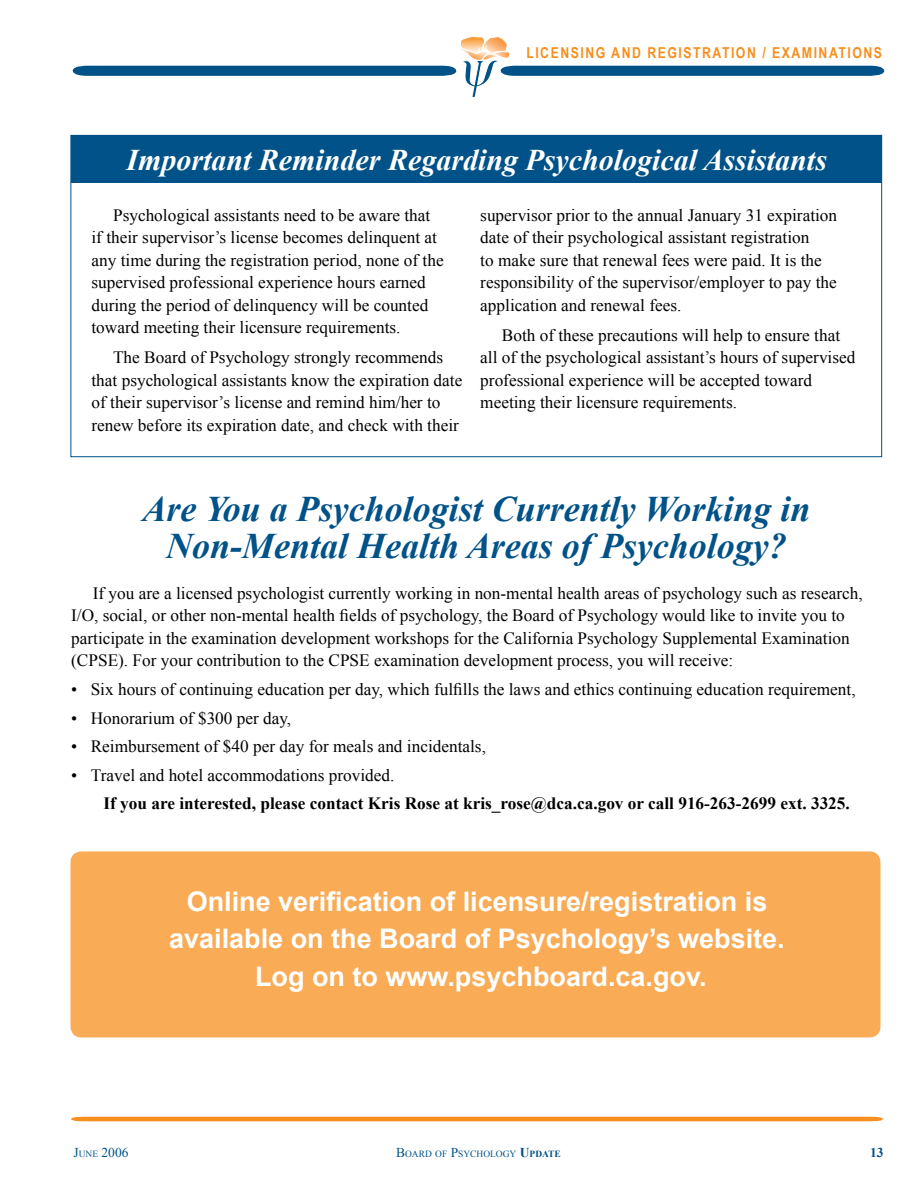
<style>
.page{position:relative;width:918px;height:1188px;background:#fff}
.page>*{position:absolute;margin:0;border:0;box-sizing:border-box;transform-origin:0 0}
.t1{font:italic 700 36px/37.5px "Times New Roman";color:#005288;text-align:center}
.t2{font:italic 700 30px "Times New Roman";color:#fff}
.t3{font:700 27px/37.5px "Arial";color:#fff;text-align:center}
.t4{font:17.25px/22.5px "Times New Roman";color:#000}
.t5{font:700 17.25px "Times New Roman";color:#000}
.t6{font:700 15px "Arial Narrow";letter-spacing:.1em;color:#f78f1e}
.t7{font:13.5px "Times New Roman";color:#005288}
.t8{font:700 13.5px "Times New Roman";color:#005288}
.t9{font:9.45px "Times New Roman";color:#005288}
.s1{font-size:9.45px}
.s2{font-size:13.5px}
.s3{font-weight:700;font-size:13.5px}
.s4{font-weight:700}
</style>
<div class="page">
<svg style="left:72px;top:36px;width:813px;height:61px"></svg>
<div style="left:71px;top:135px;width:811px;height:48px;background:#005288"></div>
<div style="left:71px;top:851px;width:809px;height:186px;background:#f9ab56;border-radius:11px"></div>
<svg style="left:71px;top:1116px;width:812px;height:6px;background:#f8a954"></svg>
<p class="t6" style="left:526px;top:44px;width:357px">LICENSING AND REGISTRATION / EXAMINATIONS</p>
<p class="t2" style="left:126px;top:143px;width:702px">Important Reminder Regarding Psychological Assistants</p>
<p class="t4" style="left:113px;top:203px;width:319px">Psychological assistants need to be aware that</p>
<p class="t4" style="left:480px;top:204px;width:358px">supervisor prior to the annual January 31 expiration</p>
<p class="t4" style="left:92px;top:226px;width:347px">if their supervisor’s license becomes delinquent at</p>
<p class="t4" style="left:480px;top:226px;width:331px">date of their psychological assistant registration</p>
<p class="t4" style="left:92px;top:248px;width:354px">any time during the registration period, none of the</p>
<p class="t4" style="left:480px;top:249px;width:343px">to make sure that renewal fees were paid. It is the</p>
<p class="t4" style="left:92px;top:271px;width:336px">supervised professional experience hours earned</p>
<p class="t4" style="left:480px;top:271px;width:358px">responsibility of the supervisor/employer to pay the</p>
<p class="t4" style="left:92px;top:293px;width:338px">during the period of delinquency will be counted</p>
<p class="t4" style="left:480px;top:294px;width:203px">application and renewal fees.</p>
<p class="t4" style="left:92px;top:316px;width:310px">toward meeting their licensure requirements.</p>
<p class="t4" style="left:502px;top:324px;width:340px">Both of these precautions will help to ensure that</p>
<p class="t4" style="left:113px;top:346px;width:332px">The Board of Psychology strongly recommends</p>
<p class="t4" style="left:92px;top:346px;width:765px;text-indent:389px">all of the psychological assistant’s hours of supervised that psychological assistants know the expiration date professional experience will be accepted toward<br>of their supervisor’s license and remind him/her to</p>
<p class="t4" style="left:480px;top:391px;width:258px">meeting their licensure requirements.</p>
<p class="t4" style="left:92px;top:414px;width:369px">renew before its expiration date, and check with their</p>
<h1 class="t1" style="left:142px;top:489px;width:670px">Are You a Psychologist Currently Working in<br>Non-Mental Health Areas of Psychology?</h1>
<p class="t4" style="left:71px;top:582px;width:793px;text-indent:22px">If you are a licensed psychologist currently working in non-mental health areas of psychology such as research,<br>I/O, social, or other non-mental health fields of psychology, the Board of Psychology would like to invite you to</p>
<p class="t4" style="left:71px;top:627px;width:780px">participate in the examination development workshops for the California Psychology Supplemental Examination (CPSE). For your contribution to the CPSE examination development process, you will receive:</p>
<p class="t4" style="left:71px;top:678px;width:786px">• Six hours of continuing education per day, which fulfills the laws and ethics continuing education requirement,</p>
<p class="t4" style="left:71px;top:706px;width:222px">• Honorarium of $300 per day,</p>
<p class="t4" style="left:71px;top:735px;width:416px">• Reimbursement of $40 per day for meals and incidentals,</p>
<p class="t4" style="left:71px;top:764px;width:325px">• Travel and hotel accommodations provided.</p>
<h1 class="t5" style="left:104px;top:794px;width:748px">If you are interested, please contact Kris Rose at kris_rose@dca.ca.gov or call 916-263-2699 ext. 3325.</h1>
<p class="t3" style="left:169px;top:883px;width:617px">Online verification of licensure/registration is available on the Board of Psychology’s website.<br>Log on to www.psychboard.ca.gov.</p>
<p class="t7" style="left:74px;top:1145px;width:57px">J<span class="s1">UNE</span> 2006</p>
<p class="t9" style="left:396px;top:1149px;width:166px"><span class="s2">B</span>OARD OF <span class="s2">P</span>SYCHOLOGY <span class="s3">U</span><span class="s4">PDATE</span></p>
<p class="t8" style="left:870px;top:1145px;width:15px">13</p>
</div>
